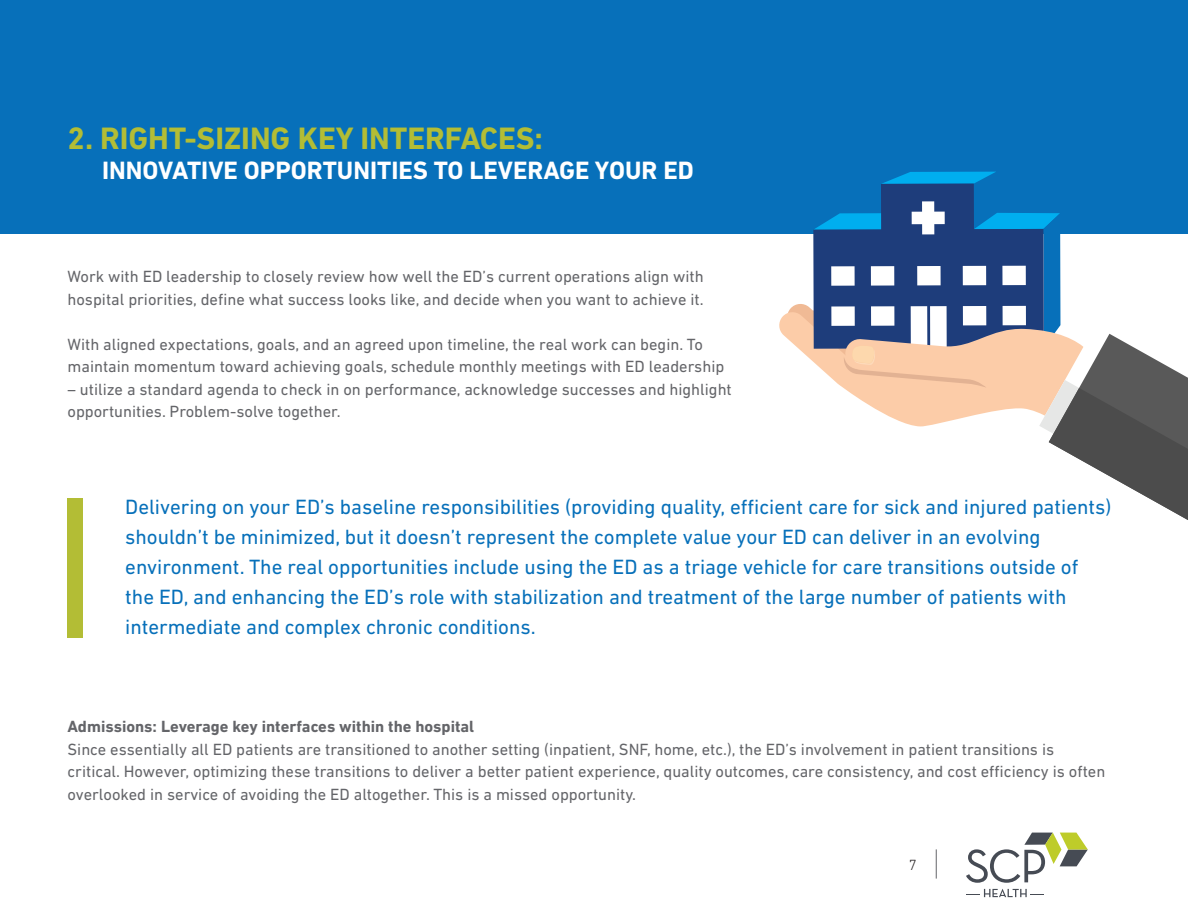
<style>
.page{position:relative;width:1188px;height:918px;background:#fff}
.page>*{position:absolute;margin:0;border:0;box-sizing:border-box;transform-origin:0 0}
.t1{font:700 31.5px "DIN Next LT Pro";color:#b3bd35}
.t2{font:700 25.5px "DIN Next LT Pro";color:#fff}
.t3{font:21px/30px "DIN Next LT Pro";color:#0770ba}
.t4{font:16.5px/22.5px "DIN Next LT Pro";color:#646569}
.t5{font:700 16.5px "DIN Next LT Pro";color:#646569}
.t6{font:300 15px "DIN Next LT Pro";color:#231f20}
</style>
<div class="page">
<hr style="left:936px;top:849px;width:1px;height:30px;background:#646569">
<div style="left:0;top:0;width:1188px;height:234px;background:#0770ba"></div>
<div style="left:68px;top:498px;width:15px;height:139px;background:#b3bd35"></div>
<svg style="left:779px;top:172px;width:409px;height:348px"></svg>
<svg style="left:966px;top:833px;width:122px;height:50px"></svg>
<svg style="left:966px;top:889px;width:78px;height:8px"></svg>
<h1 class="t1" style="left:68px;top:120px;width:477px">2. RIGHT-SIZING KEY INTERFACES:</h1>
<h2 class="t2" style="left:102px;top:155px;width:593px">INNOVATIVE OPPORTUNITIES TO LEVERAGE YOUR ED</h2>
<p class="t4" style="left:68px;top:265px;width:638px">Work with ED leadership to closely review how well the ED’s current operations align with hospital priorities, define what success looks like, and decide when you want to achieve it.</p>
<p class="t4" style="left:68px;top:333px;width:658px">With aligned expectations, goals, and an agreed upon timeline, the real work can begin. To maintain momentum toward achieving goals, schedule monthly meetings with ED leadership</p>
<p class="t4" style="left:68px;top:378px;width:666px">– utilize a standard agenda to check in on performance, acknowledge successes and highlight opportunities. Problem-solve together.</p>
<p class="t3" style="left:125px;top:491px;width:988px">Delivering on your ED’s baseline responsibilities (providing quality, e cient care for sick and injured patients) shouldn’t be minimized, but it doesn’t represent the complete value your ED can deliver in an evolving environment. The real opportunities include using the ED as a triage vehicle for care transitions outside of the ED, and enhancing the ED’s role with stabilization and treatment of the large number of patients with intermediate and complex chronic conditions.</p>
<p class="t5" style="left:68px;top:717px;width:408px">Admissions: Leverage key interfaces within the hospital</p>
<p class="t4" style="left:68px;top:738px;width:1039px">Since essentially all ED patients are transitioned to another setting (inpatient, SNF, home, etc.), the ED’s involvement in patient transitions is critical. However, optimizing these transitions to deliver a better patient experience, quality outcomes, care consistency, and cost e ciency is often overlooked in service of avoiding the ED altogether. This is a missed opportunity.</p>
<p class="t6" style="left:909px;top:856px;width:9px">7</p>
</div>
